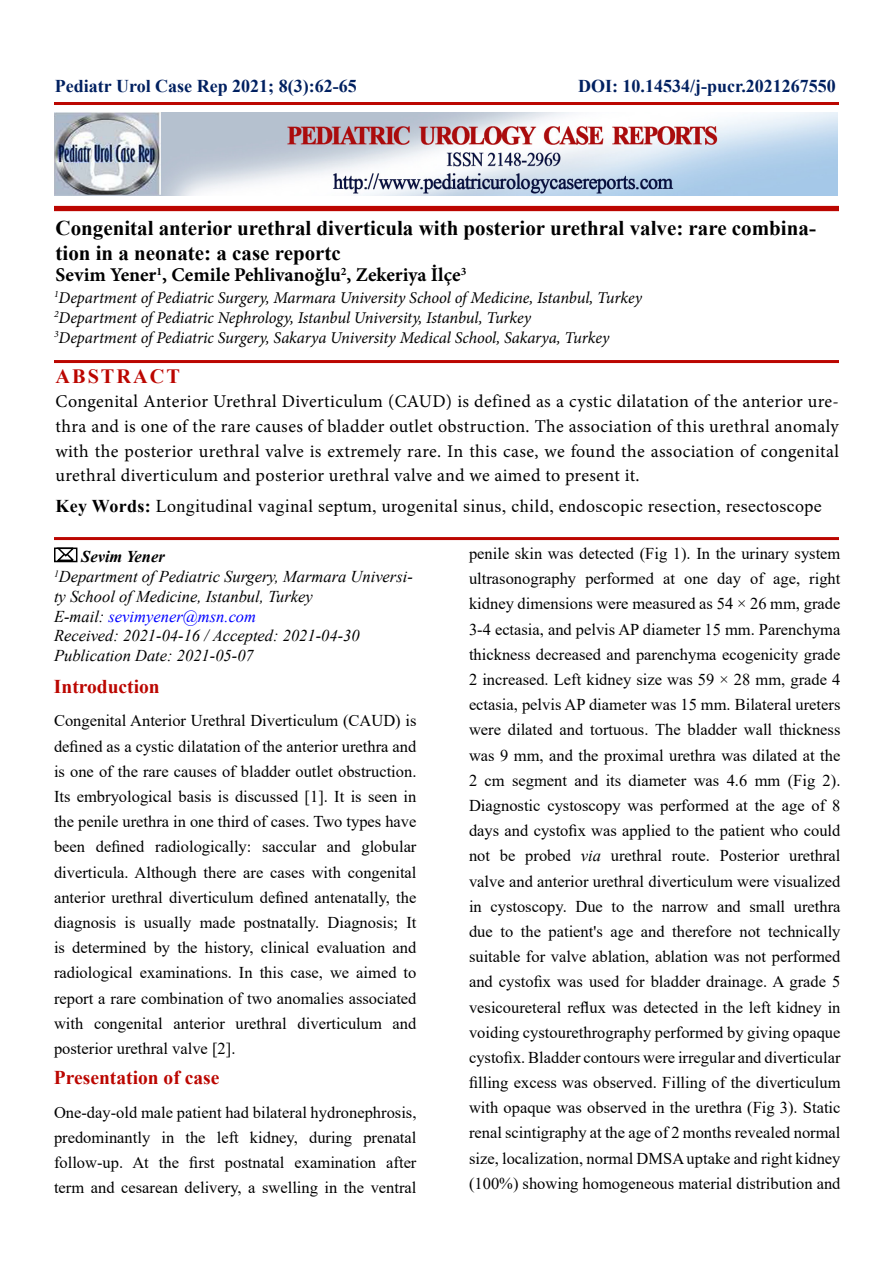
<style>
.page{position:relative;width:893px;height:1263px;background:#fff}
.page>*{position:absolute;margin:0;border:0;box-sizing:border-box;transform-origin:0 0}
.t1{font:700 21px/25.2px "Times New Roman";color:#000}
.t2{font:700 20.25px "Times New Roman";letter-spacing:.1em;color:#bb0600}
.t3{font:700 19.5px "Minion Pro";color:#000}
.t4{font:700 19.5px "Times New Roman";color:#bb0600}
.t5{font:18px/24.6px "Minion Pro";letter-spacing:.02em;color:#000;text-align:justify}
.t6{font:18px "Times New Roman";letter-spacing:.02em;color:#000}
.t7{font:700 18px "Times New Roman";color:#002060}
.t8{font:16.5px/25.2px "Times New Roman";color:#000;text-align:justify}
.t9{font:italic 16.5px/19.8px "Minion Pro";letter-spacing:-.01em;color:#000}
.t10{font:italic 16.5px/19.8px "Times New Roman";color:#000}
.s1{font-weight:700}
.s2{color:#00f}
.s3{font-style:italic}
</style>
<div class="page">
<hr style="left:54px;top:102px;width:785px;height:3px;background:#bb0600">
<div style="left:54px;top:206px;width:785px;height:5px;background:#bb0600"></div>
<img style="left:54px;top:112px;width:784px;height:83px">
<hr style="left:54px;top:360px;width:785px;height:3px;background:#bb0600">
<hr style="left:54px;top:537px;width:785px;height:3px;background:#bb0600">
<div style="left:54px;top:547px;width:23px;height:15px;border:2px solid #000"></div>
<svg style="left:55px;top:547px;width:20px;height:15px"></svg>
<p class="t7" style="left:55px;top:73px;width:303px">Pediatr Urol Case Rep 2021; 8(3):62-65</p>
<p class="t7" style="left:578px;top:73px;width:259px">DOI: 10.14534/j-pucr.2021267550</p>
<p class="t1" style="left:56px;top:214px;width:762px">Congenital anterior urethral diverticula with posterior urethral valve: rare combina&shy;tion in a neonate: a case reportc</p>
<p class="t3" style="left:55px;top:261px;width:412px">Sevim Yener<sup>1</sup>, Cemile Pehlivanoğlu<sup>2</sup>, Zekeriya İlçe<sup>3</sup></p>
<p class="t9" style="left:54px;top:288px;width:589px"><sup>1</sup>Department of Pediatric Surgery, Marmara University School of Medicine, Istanbul, Turkey<br><sup>2</sup>Department of Pediatric Nephrology, Istanbul University, Istanbul, Turkey<br><sup>3</sup>Department of Pediatric Surgery, Sakarya University Medical School, Sakarya, Turkey</p>
<p class="t2" style="left:56px;top:361px;width:126px">ABSTRACT</p>
<p class="t5" style="left:55px;top:389px;width:785px">Congenital Anterior Urethral Diverticulum (CAUD) is defined as a cystic dilatation of the anterior ure&shy;thra and is one of the rare causes of bladder outlet obstruction. The association of this urethral anomaly with the posterior urethral valve is extremely rare. In this case, we found the association of congenital urethral diverticulum and posterior urethral valve and we aimed to present it.</p>
<p class="t6" style="left:55px;top:493px;width:768px"><span class="s1">Key Words:</span> Longitudinal vaginal septum, urogenital sinus, child, endoscopic resection, resectoscope</p>
<p class="t10" style="left:54px;top:546px;width:360px;text-indent:27px"><span class="s1">Sevim Yener<br></span><sup>1</sup>Department of Pediatric Surgery, Marmara Universi&shy;ty School of Medicine, Istanbul, Turkey<br>E-mail: <span class="s2">sevimyener@msn.com<br></span>Received: 2021-04-16 / Accepted: 2021-04-30<br>Publication Date: 2021-05-07</p>
<p class="t4" style="left:54px;top:672px;width:107px">Introduction</p>
<p class="t8" style="left:54px;top:708px;width:364px">Congenital Anterior Urethral Diverticulum (CAUD) is defined as a cystic dilatation of the anterior urethra and is one of the rare causes of bladder outlet obstruction.<br>Its embryological basis is discussed [1]. It is seen in the penile urethra in one third of cases. Two types have been defined radiologically: saccular and globular diverticula. Although there are cases with congenital anterior urethral diverticulum defined antenatally, the diagnosis is usually made postnatally. Diagnosis; It is determined by the history, clinical evaluation and radiological examinations. In this case, we aimed to report a rare combination of two anomalies associated with congenital anterior urethral diverticulum and posterior urethral valve [2].</p>
<p class="t4" style="left:54px;top:1063px;width:167px">Presentation of case</p>
<p class="t8" style="left:54px;top:1099px;width:364px">One-day-old male patient had bilateral hydronephrosis, predominantly in the left kidney, during prenatal follow-up. At the first postnatal examination after term and cesarean delivery, a swelling in the ventral</p>
<p class="t8" style="left:469px;top:540px;width:373px">penile skin was detected (Fig 1). In the urinary system ultrasonography performed at one day of age, right kidney dimensions were measured as 54 × 26 mm, grade 3-4 ectasia, and pelvis AP diameter 15 mm. Parenchyma thickness decreased and parenchyma ecogenicity grade 2 increased. Left kidney size was 59 × 28 mm, grade 4 ectasia, pelvis AP diameter was 15 mm. Bilateral ureters were dilated and tortuous. The bladder wall thickness was 9 mm, and the proximal urethra was dilated at the 2 cm segment and its diameter was 4.6 mm (Fig 2).<br>Diagnostic cystoscopy was performed at the age of 8 days and cystofix was applied to the patient who could not be probed <span class="s3">via</span> urethral route. Posterior urethral valve and anterior urethral diverticulum were visualized in cystoscopy. Due to the narrow and small urethra due to the patient's age and therefore not technically suitable for valve ablation, ablation was not performed and cystofix was used for bladder drainage. A grade 5 vesicoureteral reflux was detected in the left kidney in voiding cystourethrography performed by giving opaque cystofix. Bladder contours were irregular and diverticular filling excess was observed. Filling of the diverticulum with opaque was observed in the urethra (Fig 3). Static renal scintigraphy at the age of 2 months revealed normal size, localization, normal DMSA uptake and right kidney (100%) showing homogeneous material distribution and</p>
</div>
